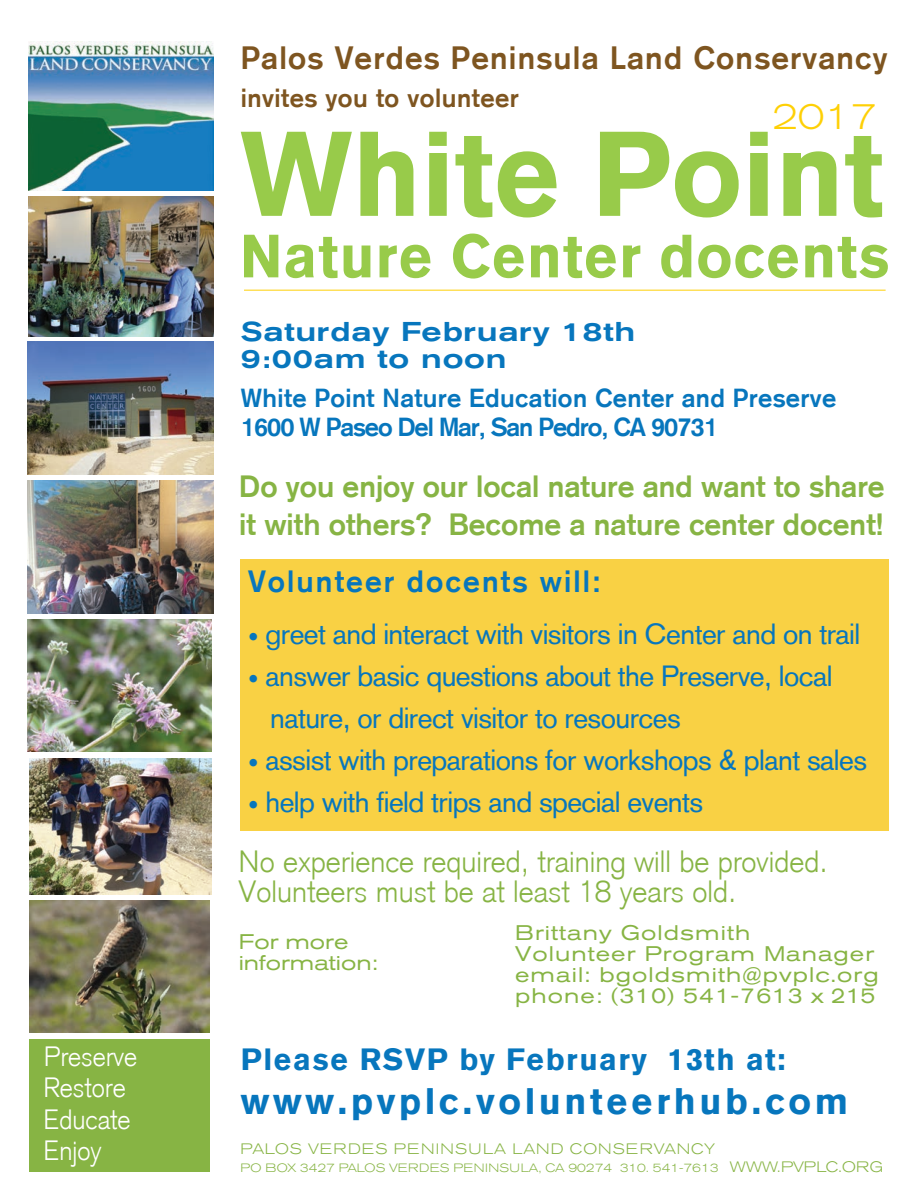
<style>
.page{position:relative;width:918px;height:1188px;background:#fff}
.page>*{position:absolute;margin:0;border:0;box-sizing:border-box;transform-origin:0 0}
.t1{font:900 118.2px "Akzidenz Grotesk";color:#98cb4a;scale:.95 1}
.t2{font:900 59.85px "Akzidenz Grotesk";letter-spacing:.02em;color:#98cb4a;scale:.95 1}
.t3{font:900 36px "Akzidenz Grotesk";letter-spacing:.1em;color:#0776bd}
.t4{font:300 expanded 36px "Akzidenz Grotesk BQ";color:#fed006}
.t5{font:700 31.5px "Akzidenz Grotesk";letter-spacing:.04em;color:#7e5520}
.t6{font:300 30px/30px "Akzidenz Grotesk";color:#87b444}
.t7{font:700 30px/37.5px "Akzidenz Grotesk";color:#87b444}
.t8{font:900 30px "Akzidenz Grotesk";letter-spacing:.05em;color:#0776bd}
.t9{font:700 30px "Akzidenz Grotesk";letter-spacing:.07em;color:#0776bd}
.t10{font:28.5px/42px "Akzidenz Grotesk";letter-spacing:-.02em;color:#0776bd}
.t11{font:300 27.3px/31.5px "Akzidenz Grotesk";color:#fff;scale:.96 1}
.t12{font:500 expanded 27px/27px "Akzidenz Grotesk BQ";letter-spacing:.03em;color:#0776bd}
.t13{font:700 25.65px "Akzidenz Grotesk";letter-spacing:.02em;color:#7e5520}
.t14{font:700 25.5px/28.5px "Akzidenz Grotesk";letter-spacing:.015em;color:#0776bd}
.t15{font:expanded 21px/21px "Akzidenz Grotesk BQ";letter-spacing:.05em;color:#87b444}
.t16{font:expanded 21px/21px "Akzidenz Grotesk BQ";color:#87b444}
.t17{font:300 expanded 15px "Akzidenz Grotesk BQ";letter-spacing:.07em;color:#87b444}
.t18{font:300 expanded 12px "Akzidenz Grotesk BQ";color:#87b444}
.s1{font-size:21px}
.s2{font-size:15px}
</style>
<div class="page">
<img style="left:29px;top:900px;width:180px;height:132px">
<img style="left:27px;top:342px;width:187px;height:133px">
<img style="left:27px;top:619px;width:185px;height:133px">
<img style="left:29px;top:42px;width:185px;height:148px">
<hr style="left:244px;top:290px;width:642px;height:1px;background:#fed006">
<div style="left:241px;top:559px;width:648px;height:271px;background:#f9d144"></div>
<img style="left:27px;top:481px;width:187px;height:133px">
<img style="left:29px;top:758px;width:182px;height:137px">
<img style="left:29px;top:196px;width:185px;height:140px">
<div style="left:29px;top:1039px;width:180px;height:133px;background:#87b444"></div>
<p class="t11" style="left:44px;top:1041px;width:99px">Preserve<br>Restore<br>Educate<br>Enjoy</p>
<p class="t5" style="left:241px;top:40px;width:648px">Palos Verdes Peninsula Land Conservancy</p>
<p class="t13" style="left:241px;top:83px;width:280px">invites you to volunteer</p>
<h1 class="t1" style="left:240px;top:103px;width:679px">White Point</h1>
<h2 class="t2" style="left:240px;top:220px;width:686px">Nature Center docents</h2>
<p class="t4" style="left:772px;top:96px;width:106px">2017</p>
<p class="t12" style="left:241px;top:319px;width:396px">Saturday February 18th<br>9:00am to noon</p>
<p class="t14" style="left:241px;top:384px;width:597px">White Point Nature Education Center and Preserve<br>1600 W Paseo Del Mar, San Pedro, CA 90731</p>
<p class="t7" style="left:239px;top:467px;width:647px">Do you enjoy our local nature and want to share it with others? Become a nature center docent!</p>
<p class="t9" style="left:248px;top:563px;width:354px">Volunteer docents will:</p>
<p class="t10" style="left:248px;top:613px;width:614px"><span class="s1">•</span> greet and interact with visitors in Center and on trail</p>
<p class="t10" style="left:270px;top:655px;width:564px;text-indent:-22px"><span class="s1">•</span> answer basic questions about the Preserve, local nature, or direct visitor to resources</p>
<p class="t10" style="left:248px;top:739px;width:621px"><span class="s1">•</span> assist with preparations for workshops &amp; plant sales</p>
<p class="t10" style="left:248px;top:781px;width:457px"><span class="s1">•</span> help with field trips and special events</p>
<p class="t6" style="left:239px;top:847px;width:591px">No experience required, training will be provided.<br>Volunteers must be at least 18 years old.</p>
<p class="t16" style="left:239px;top:931px;width:141px">For more information:</p>
<p class="t15" style="left:515px;top:923px;width:365px">Brittany Goldsmith<br>Volunteer Program Manager email: bgoldsmith@pvplc.org phone: (310) 541-7613 x 215</p>
<p class="t8" style="left:241px;top:1041px;width:546px">Please RSVP by February 13th at:</p>
<p class="t3" style="left:241px;top:1079px;width:609px">www.pvplc.volunteerhub.com</p>
<p class="t17" style="left:241px;top:1140px;width:476px">PALOS VERDES PENINSULA LAND CONSERVANCY</p>
<p class="t18" style="left:241px;top:1161px;width:644px">PO BOX 3427 PALOS VERDES PENINSULA, CA 90274 310. 541-7613 <span class="s2">WWW.PVPLC.ORG</span></p>
</div>
